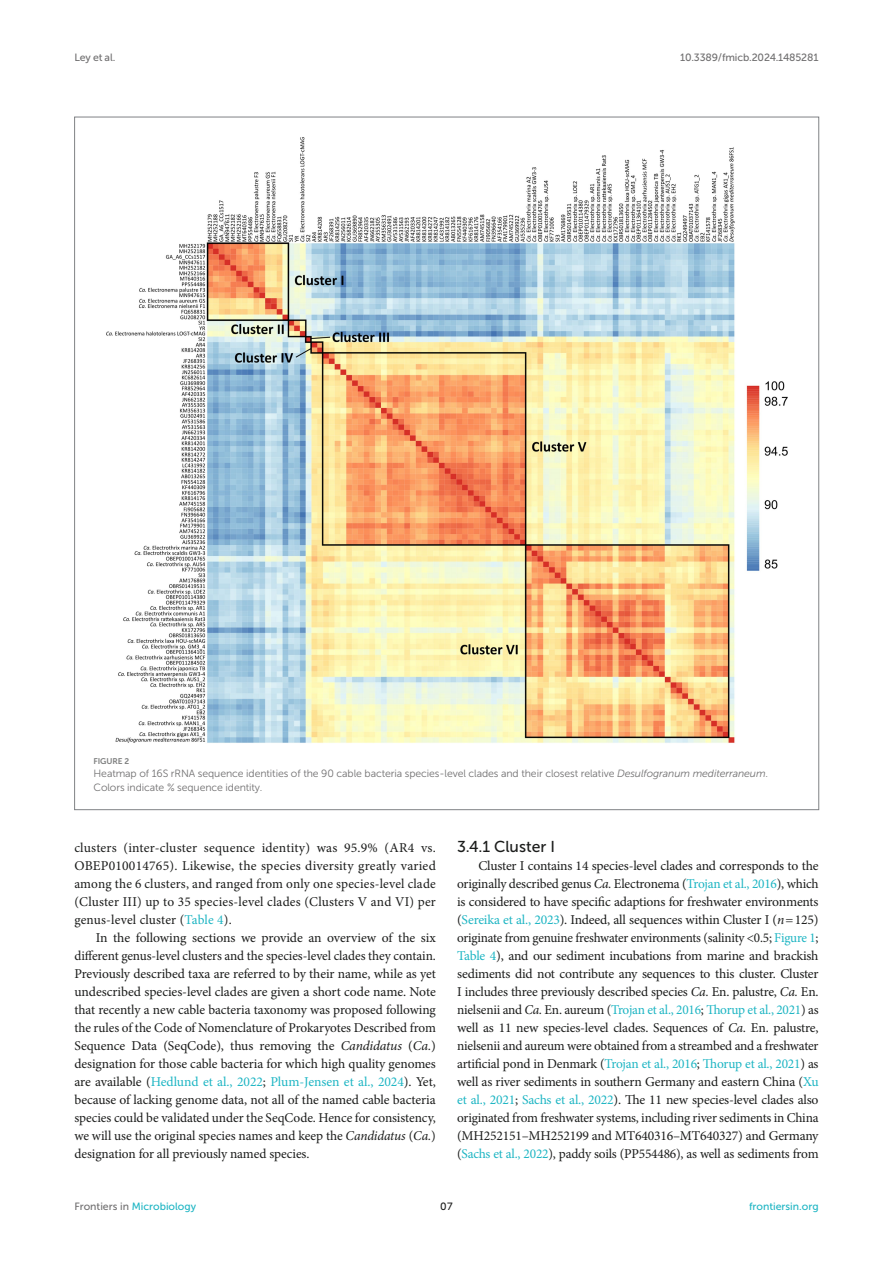
<style>
.page{position:relative;width:893px;height:1263px;background:#fff}
.page>*{position:absolute;margin:0;border:0;box-sizing:border-box;transform-origin:0 0}
.HEAD_3{font:15.75px "Museo Sans 500";color:#1b1c1b}
.TEXT{font:13.5px/18px "Minion Pro";letter-spacing:-.005em;color:#1b1c1b;text-align:justify}
.FIG_LEG{font:10.5px/13.5px "Museo Sans 300";letter-spacing:-.01em;color:#706f70}
.t1{font:10.5px "Museo Sans 500";color:#1db5c3}
.t2{font:10.5px "Museo Sans 500";letter-spacing:-.015em;color:#706f70}
.t3{font:10.5px "Museo Sans 500";color:#1b1c1b}
.FIG_HD{font:8.25px "Museo Sans 700";letter-spacing:-.01em;color:#7e7f7f}
.s1{font-style:italic}
.s2{color:#1db5c3}
.s3{color:#706f70}
</style>
<div class="page">
<img style="left:106px;top:137px;width:682px;height:606px">
<p class="t2" style="left:74px;top:51px;width:42px">Ley et al.</p>
<p class="t2" style="left:680px;top:51px;width:140px">10.3389/fmicb.2024.1485281</p>
<p class="FIG_HD" style="left:94px;top:756px;width:37px">FIGURE 2</p>
<p class="FIG_LEG" style="left:94px;top:767px;width:676px">Heatmap of 16S rRNA sequence identities of the 90 cable bacteria species-level clades and their closest relative <span class="s1">Desulfogranum mediterraneum</span>.<br>Colors indicate % sequence identity.</p>
<p class="TEXT" style="left:74px;top:839px;width:363px">clusters (inter-cluster sequence identity) was 95.9% (AR4 vs.<br>OBEP010014765). Likewise, the species diversity greatly varied among the 6 clusters, and ranged from only one species-level clade (Cluster III) up to 35 species-level clades (Clusters V and VI) per genus-level cluster (<span class="s2">Table 4</span>).</p>
<p class="TEXT" style="left:74px;top:929px;width:363px;text-indent:21px">In the following sections we provide an overview of the six different genus-level clusters and the species-level clades they contain.<br>Previously described taxa are referred to by their name, while as yet undescribed species-level clades are given a short code name. Note that recently a new cable bacteria taxonomy was proposed following the rules of the Code of Nomenclature of Prokaryotes Described from Sequence Data (SeqCode), thus removing the <span class="s1">Candidatus</span> (<span class="s1">Ca.</span>) designation for those cable bacteria for which high quality genomes are available (<span class="s2">Hedlund et al., 2022</span>; <span class="s2">Plum-Jensen et al., 2024</span>). Yet, because of lacking genome data, not all of the named cable bacteria species could be validated under the SeqCode. Hence for consistency, we will use the original species names and keep the <span class="s1">Candidatus</span> (<span class="s1">Ca.</span>) designation for all previously named species.</p>
<p class="HEAD_3" style="left:457px;top:838px;width:99px">3.4.1 Cluster I</p>
<p class="TEXT" style="left:457px;top:857px;width:363px;text-indent:21px">Cluster I contains 14 species-level clades and corresponds to the originally described genus <span class="s1">Ca.</span> Electronema (<span class="s2">Trojan et al., 2016</span>), which is considered to have specific adaptions for freshwater environments (<span class="s2">Sereika et al., 2023</span>). Indeed, all sequences within Cluster I (<span class="s1">n</span>=125) originate from genuine freshwater environments (salinity &lt;0.5; <span class="s2">Figure 1</span>; <span class="s2">Table 4</span>), and our sediment incubations from marine and brackish sediments did not contribute any sequences to this cluster. Cluster I includes three previously described species <span class="s1">Ca.</span> En. palustre, <span class="s1">Ca.</span> En. nielsenii and <span class="s1">Ca.</span> En. aureum (<span class="s2">Trojan et al., 2016</span>; <span class="s2">Thorup et al., 2021</span>) as well as 11 new species-level clades. Sequences of <span class="s1">Ca.</span> En. palustre, nielsenii and aureum were obtained from a streambed and a freshwater artificial pond in Denmark (<span class="s2">Trojan et al., 2016</span>; <span class="s2">Thorup et al., 2021</span>) as well as river sediments in southern Germany and eastern China (<span class="s2">Xu et al., 2021</span>; <span class="s2">Sachs et al., 2022</span>). The 11 new species-level clades also originated from freshwater systems, including river sediments in China (MH252151–MH252199 and MT640316–MT640327) and Germany (<span class="s2">Sachs et al., 2022</span>), paddy soils (PP554486), as well as sediments from</p>
<p class="t1" style="left:74px;top:1200px;width:123px"><span class="s3">Frontiers in</span> Microbiology</p>
<p class="t3" style="left:440px;top:1200px;width:14px">07</p>
<p class="t1" style="left:749px;top:1200px;width:71px">frontiersin.org</p>
</div>
